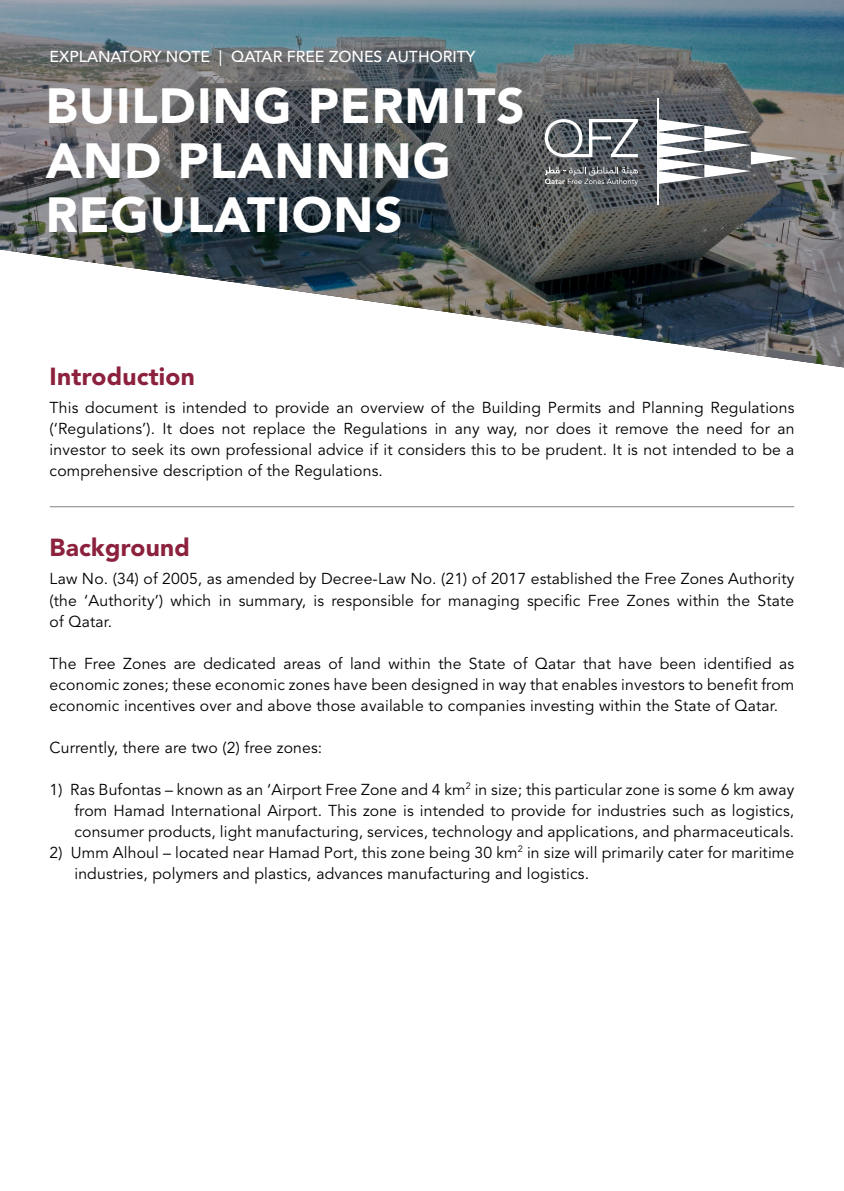
<style>
.page{position:relative;width:844px;height:1191px;background:#fff}
.page>*{position:absolute;margin:0;border:0;box-sizing:border-box;transform-origin:0 0}
.t1{font:900 49px/54.2px "Avenir LT Std";letter-spacing:.02em;color:#fff}
.t2{font:900 24.5px "Avenir LT Std";letter-spacing:.01em;color:#8c213d}
.t3{font:15.75px/21px "Avenir LT Std";letter-spacing:.01em;color:#000;text-align:justify}
.t4{font:500 15.75px "Avenir LT Std";color:#fff}
</style>
<div class="page">
<img style="left:0;top:0;width:843px;height:368px">
<svg style="left:658px;top:119px;width:139px;height:65px"></svg>
<hr style="left:656px;top:98px;width:2px;height:107px;background:#fff">
<svg style="left:544px;top:119px;width:93px;height:38px"></svg>
<svg style="left:544px;top:166px;width:93px;height:20px;background:#717477"></svg>
<hr style="left:50px;top:506px;width:744px;height:1px;background:#000">
<p class="t4" style="left:50px;top:47px;width:427px">EXPLANATORY NOTE | QATAR FREE ZONES AUTHORITY</p>
<p class="t1" style="left:46px;top:79px;width:480px">BUILDING PERMITS<br>AND PLANNING<br>REGULATIONS</p>
<p class="t2" style="left:50px;top:361px;width:147px">Introduction</p>
<p class="t3" style="left:50px;top:397px;width:746px">This document is intended to provide an overview of the Building Permits and Planning Regulations (‘Regulations’). It does not replace the Regulations in any way, nor does it remove the need for an investor to seek its own professional advice if it considers this to be prudent. It is not intended to be a comprehensive description of the Regulations.</p>
<p class="t2" style="left:50px;top:532px;width:142px">Background</p>
<p class="t3" style="left:50px;top:569px;width:746px">Law No. (34) of 2005, as amended by Decree-Law No. (21) of 2017 established the Free Zones Authority (the ‘Authority’) which in summary, is responsible for managing specific Free Zones within the State of Qatar.</p>
<p class="t3" style="left:50px;top:653px;width:746px">The Free Zones are dedicated areas of land within the State of Qatar that have been identified as economic zones; these economic zones have been designed in way that enables investors to benefit from economic incentives over and above those available to companies investing within the State of Qatar.</p>
<p class="t3" style="left:50px;top:737px;width:274px">Currently, there are two (2) free zones:</p>
<p class="t3" style="left:74px;top:779px;width:721px;text-indent:-25px">1) Ras Bufontas – known as an ‘Airport Free Zone and 4 km<sup>2</sup> in size; this particular zone is some 6 km away from Hamad International Airport. This zone is intended to provide for industries such as logistics, consumer products, light manufacturing, services, technology and applications, and pharmaceuticals.</p>
<p class="t3" style="left:74px;top:842px;width:721px;text-indent:-25px">2) Umm Alhoul – located near Hamad Port, this zone being 30 km<sup>2</sup> in size will primarily cater for maritime industries, polymers and plastics, advances manufacturing and logistics.</p>
</div>
